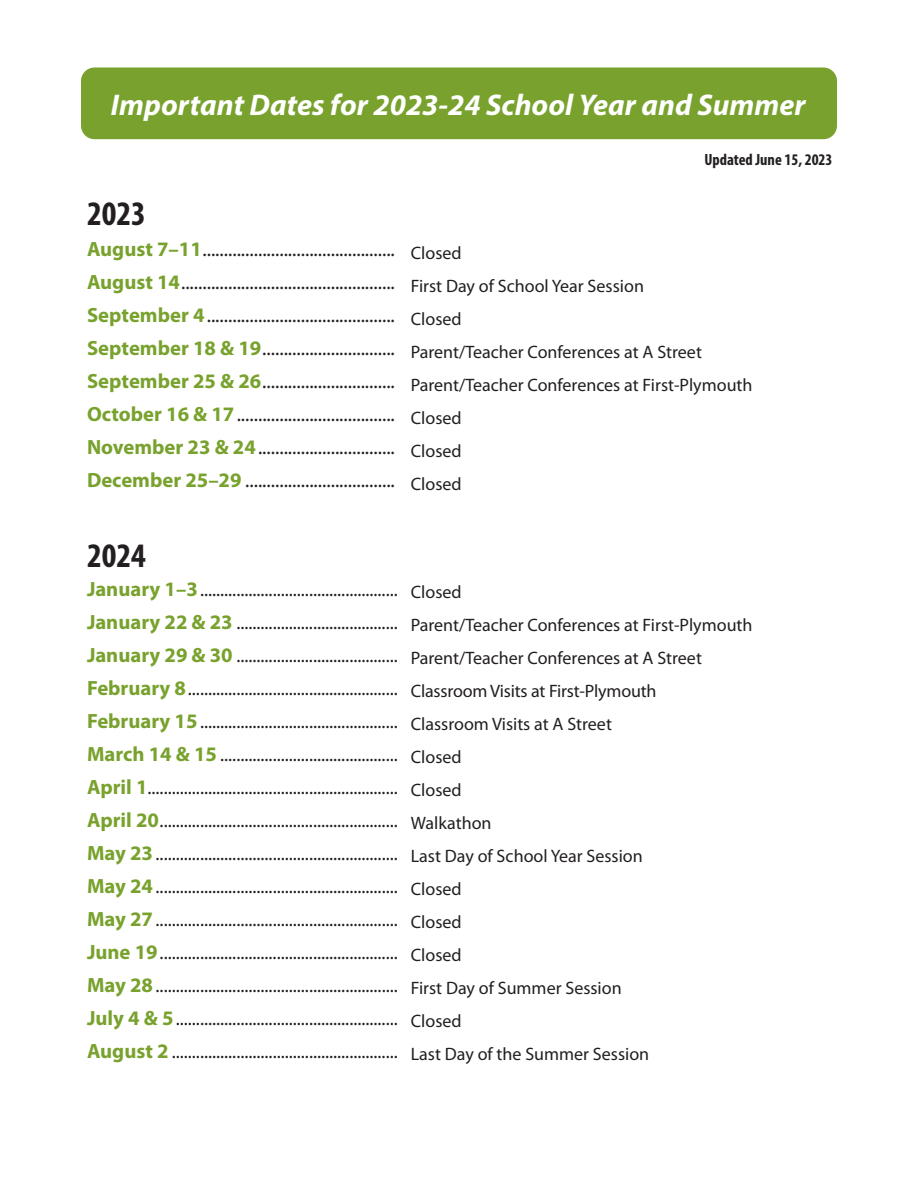
<style>
.page{position:relative;width:918px;height:1188px;background:#fff}
.page>*{position:absolute;margin:0;border:0;box-sizing:border-box;transform-origin:0 0}
.t1{font:700 condensed 34.5px "Myriad Pro";color:#231f20}
.t2{font:italic 700 30px "Myriad Pro";color:#fff}
.t3{font:20.7px/33px "Myriad Pro";color:#231f20;text-align:justify}
.t4{font:19.5px/33px "Myriad Pro";color:#231f20;text-align:justify}
.t5{font:18px/33px "Myriad Pro";color:#231f20}
.t6{font:700 condensed 16.35px "Myriad Pro";color:#231f20}
.s1{font-weight:700;color:#78a22d}
.s2{font-weight:700;font-size:20.7px;color:#78a22d}
</style>
<div class="page">
<div style="left:81px;top:68px;width:756px;height:71px;background:#78a22d;border-radius:14px"></div>
<h2 class="t2" style="left:111px;top:85px;width:696px">Important Dates for 2023-24 School Year and Summer</h2>
<h1 class="t1" style="left:87px;top:192px;width:60px">2023</h1>
<p class="t3" style="left:87px;top:233px;width:309px"><span class="s1">August 7–11</span>.............................................<br><span class="s1">August 14</span>..................................................<br><span class="s1">September 4</span>............................................<br><span class="s1">September 18 &amp; 19</span>...............................<br><span class="s1">September 25 &amp; 26</span>...............................<br><span class="s1">October 16 &amp; 17</span>.....................................<br><span class="s1">November 23 &amp; 24</span>................................<br><span class="s1">December 25–29</span> ...................................</p>
<p class="t6" style="left:704px;top:149px;width:130px">Updated June 15, 2023</p>
<p class="t5" style="left:411px;top:236px;width:343px">Closed<br>First Day of School Year Session<br>Closed<br>Parent/Teacher Conferences at A Street<br>Parent/Teacher Conferences at First-Plymouth<br>Closed<br>Closed<br>Closed</p>
<h1 class="t1" style="left:87px;top:534px;width:60px">2024</h1>
<p class="t4" style="left:87px;top:572px;width:312px"><span class="s2">January 1–3</span>.................................................<br><span class="s2">January 22 &amp; 23</span> ........................................<br><span class="s2">January 29 &amp; 30</span> ........................................<br><span class="s2">February 8</span>....................................................<br><span class="s2">February 15</span>.................................................<br><span class="s2">March 14 &amp; 15</span> ............................................<br><span class="s2">April 1</span>..............................................................<br><span class="s2">April 20</span>...........................................................<br><span class="s2">May 23</span>............................................................<br><span class="s2">May 24</span>............................................................<br><span class="s2">May 27</span>............................................................<br><span class="s2">June 19</span>...........................................................<br><span class="s2">May 28</span>............................................................<br><span class="s2">July 4 &amp; 5</span>.......................................................<br><span class="s2">August 2</span> ........................................................</p>
<p class="t5" style="left:411px;top:575px;width:343px">Closed<br>Parent/Teacher Conferences at First-Plymouth<br>Parent/Teacher Conferences at A Street<br>Classroom Visits at First-Plymouth<br>Classroom Visits at A Street<br>Closed<br>Closed<br>Walkathon<br>Last Day of School Year Session<br>Closed<br>Closed<br>Closed<br>First Day of Summer Session<br>Closed<br>Last Day of the Summer Session</p>
</div>
